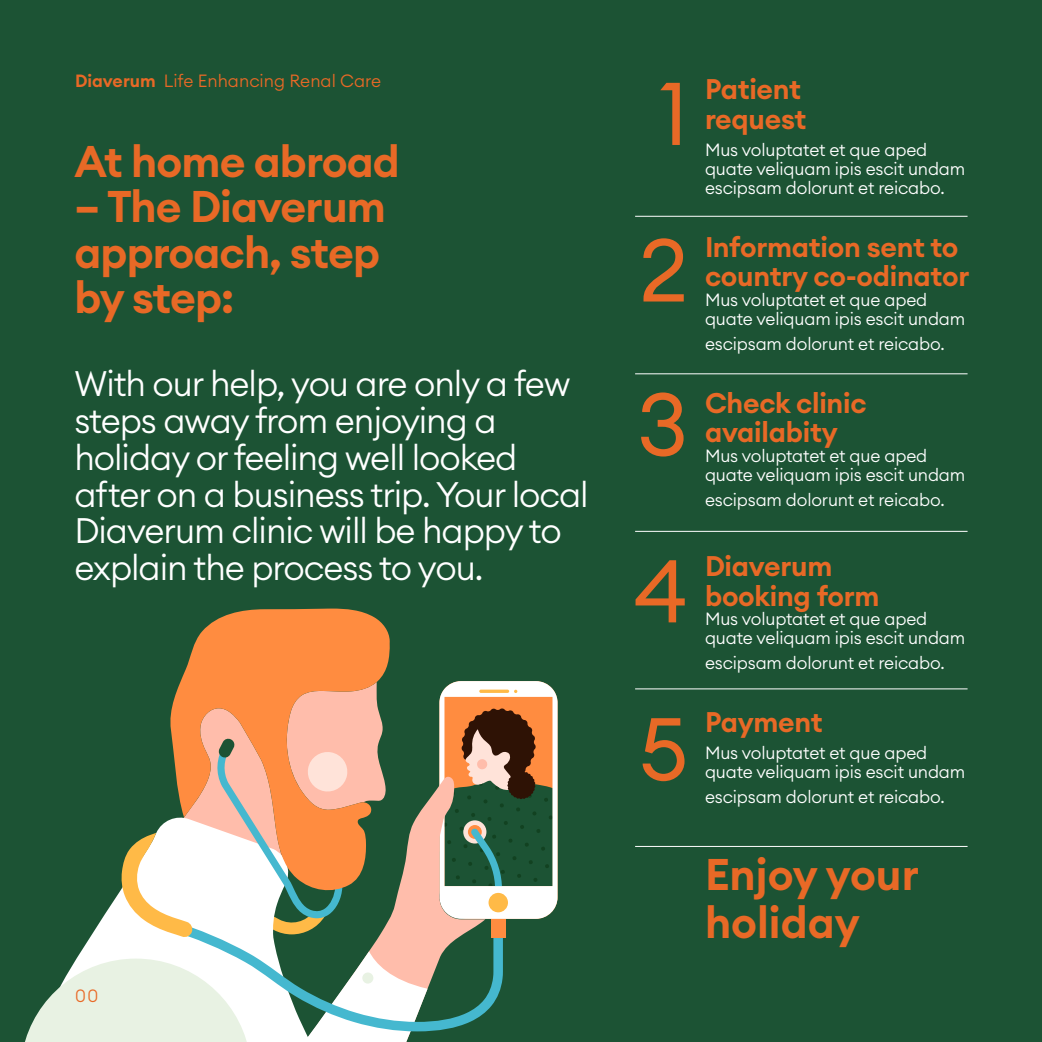
<style>
.page{position:relative;width:1042px;height:1042px;background:#1c5334}
.page>*{position:absolute;margin:0;border:0;box-sizing:border-box;transform-origin:0 0}
.t1{font:87.5px "Euclid Circular A";color:#e86926}
.t2{font:600 43.75px/45.5px "Euclid Circular A";letter-spacing:-.02em;color:#e86926}
.t3{font:600 43.75px/47.2px "Euclid Circular A";color:#e86926}
.t4{font:300 35px/36.8px "Euclid Circular A";letter-spacing:-.03em;color:#fff}
.t5{font:600 28px/29.8px "Euclid Circular A";letter-spacing:-.01em;color:#e86926}
.t6{font:300 17.5px/19.2px "Euclid Circular A";letter-spacing:-.01em;color:#fff}
.t7{font:300 17.5px "Euclid Circular A";color:#e86926}
.s1{font-weight:600}
</style>
<div class="page">
<svg style="left:181px;top:608px;width:209px;height:73px;background:#e1843e"></svg>
<svg style="left:25px;top:681px;width:532px;height:361px"></svg>
<hr style="left:635px;top:216px;width:332px;height:1px;background:#fff">
<hr style="left:635px;top:373px;width:332px;height:1px;background:#fff">
<hr style="left:635px;top:531px;width:332px;height:1px;background:#fff">
<hr style="left:635px;top:688px;width:332px;height:1px;background:#fff">
<hr style="left:635px;top:846px;width:332px;height:1px;background:#fff">
<p class="t7" style="left:75px;top:69px;width:308px"><span class="s1">Diaverum</span> Life Enhancing Renal Care</p>
<p class="t2" style="left:74px;top:139px;width:327px">At home abroad</p>
<p class="t2" style="left:74px;top:184px;width:313px">– The Diaverum approach, step by step:</p>
<p class="t4" style="left:74px;top:365px;width:516px">With our help, you are only a few steps away from enjoying a holiday or feeling well looked after on a business trip. Your local<br>Diaverum clinic will be happy to explain the process to you.</p>
<p class="t7" style="left:75px;top:984px;width:25px">00</p>
<p class="t1" style="left:659px;top:57px;width:30px">1</p>
<p class="t1" style="left:639px;top:214px;width:50px">2</p>
<p class="t1" style="left:637px;top:368px;width:52px">3</p>
<p class="t1" style="left:634px;top:535px;width:55px">4</p>
<p class="t1" style="left:639px;top:693px;width:50px">5</p>
<p class="t5" style="left:705px;top:75px;width:103px">Patient request</p>
<p class="t6" style="left:705px;top:140px;width:262px">Mus voluptatet et que aped quate veliquam ipis escit undam escipsam dolorunt et reicabo.</p>
<p class="t5" style="left:705px;top:232px;width:266px">Information sent to country co-odinator</p>
<p class="t6" style="left:705px;top:290px;width:262px">Mus voluptatet et que aped quate veliquam ipis escit undam</p>
<p class="t6" style="left:705px;top:334px;width:241px">escipsam dolorunt et reicabo.</p>
<p class="t5" style="left:705px;top:388px;width:163px">Check clinic availabity</p>
<p class="t6" style="left:705px;top:445px;width:262px">Mus voluptatet et que aped quate veliquam ipis escit undam</p>
<p class="t6" style="left:705px;top:490px;width:241px">escipsam dolorunt et reicabo.</p>
<p class="t5" style="left:705px;top:551px;width:176px">Diaverum booking form</p>
<p class="t6" style="left:705px;top:609px;width:262px">Mus voluptatet et que aped quate veliquam ipis escit undam</p>
<p class="t6" style="left:705px;top:653px;width:241px">escipsam dolorunt et reicabo.</p>
<p class="t5" style="left:705px;top:707px;width:119px">Payment</p>
<p class="t6" style="left:705px;top:742px;width:262px">Mus voluptatet et que aped quate veliquam ipis escit undam</p>
<p class="t6" style="left:705px;top:787px;width:241px">escipsam dolorunt et reicabo.</p>
<p class="t3" style="left:705px;top:851px;width:215px">Enjoy your holiday</p>
</div>
